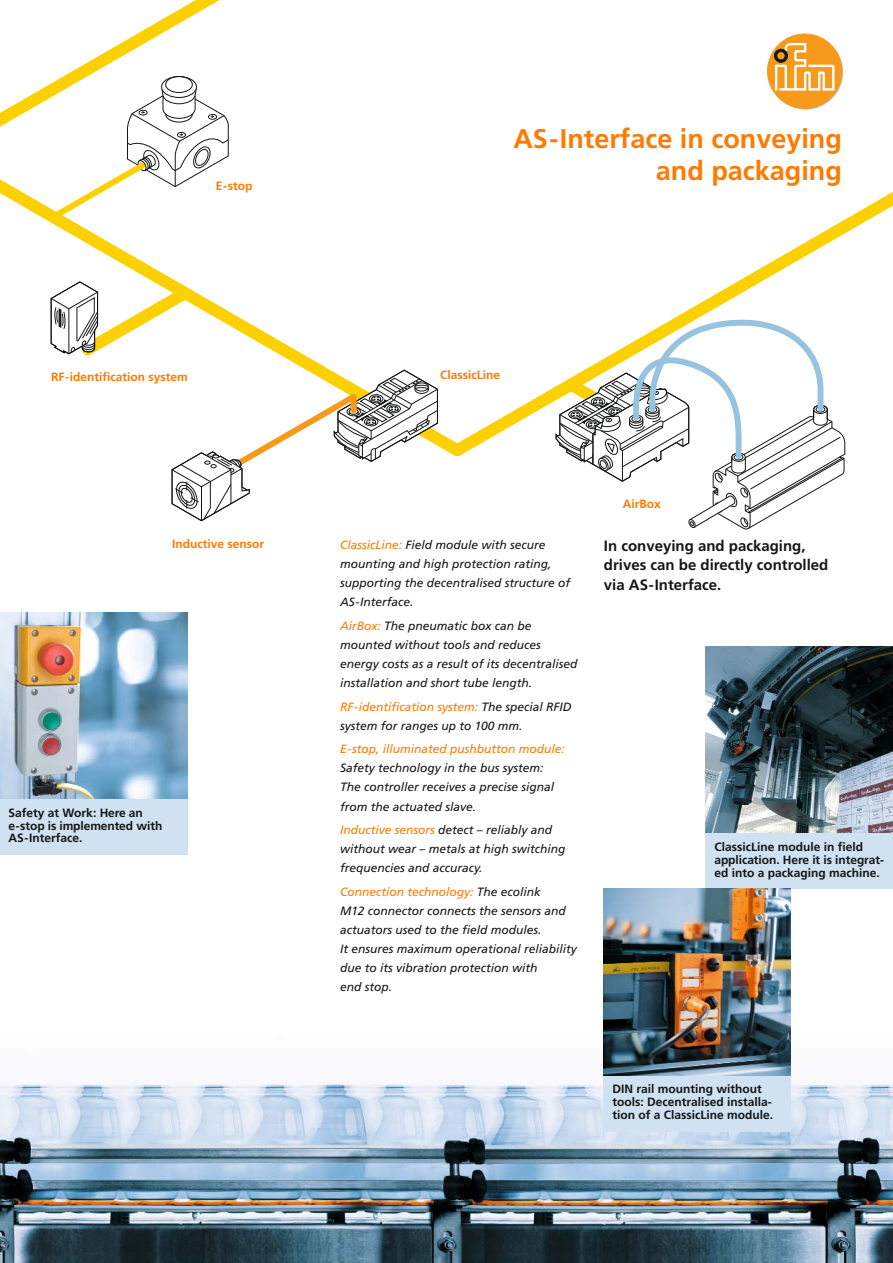
<style>
.page{position:relative;width:893px;height:1263px;background:#fff}
.page>*{position:absolute;margin:0;border:0;box-sizing:border-box;transform-origin:0 0}
.t1{font:700 27px/32px "Frutiger LT Com";color:#ff7a00;text-align:right}
.t2{font:700 15px/19.2px "Frutiger LT Com";color:#151616}
.t3{font:italic 12px/19.2px "Frutiger LT Com";color:#151616}
.t4{font:700 12px/12.8px "Frutiger LT Com";color:#151616}
.t5{font:700 12px "Frutiger LT Com";color:#ff7a00}
.t6{font:italic 12px "Frutiger LT Com";color:#ff7a00}
.s1{color:#ff7a00}
</style>
<div class="page">
<img style="left:0;top:935px;width:893px;height:328px">
<svg style="left:0;top:0;width:441px;height:448px"></svg>
<svg style="left:441px;top:192px;width:452px;height:265px"></svg>
<svg style="left:555px;top:317px;width:290px;height:213px"></svg>
<svg style="left:50px;top:277px;width:388px;height:244px"></svg>
<svg style="left:45px;top:76px;width:184px;height:149px"></svg>
<svg style="left:769px;top:35px;width:74px;height:75px"></svg>
<div style="left:767px;top:34px;width:75px;height:74px;background:#f79a1c;border-radius:50%"></div>
<div style="left:767px;top:34px;width:75px;height:75px;border:1px solid #f79a1c;border-radius:50%"></div>
<svg style="left:774px;top:43px;width:60px;height:48px"></svg>
<div style="left:774px;top:49px;width:14px;height:14px;border:1px solid #151616;border-radius:50%"></div>
<div style="left:777px;top:51px;width:8px;height:9px;border:1px solid #151616;border-radius:50%"></div>
<img style="left:0;top:612px;width:187px;height:187px">
<div style="left:0;top:799px;width:187px;height:56px;background:#d0e1f1"></div>
<img style="left:706px;top:646px;width:187px;height:187px">
<div style="left:706px;top:833px;width:187px;height:56px;background:#d0e1f1"></div>
<img style="left:604px;top:889px;width:187px;height:187px">
<div style="left:604px;top:1076px;width:187px;height:55px;background:#d0e1f1"></div>
<p class="t5" style="left:216px;top:181px;width:38px">E-stop</p>
<p class="t5" style="left:51px;top:372px;width:138px">RF-identification system</p>
<p class="t5" style="left:172px;top:539px;width:94px">Inductive sensor</p>
<p class="t4" style="left:9px;top:807px;width:155px">Safety at Work: Here an e-stop is implemented with<br>AS-Interface.</p>
<h1 class="t1" style="left:513px;top:125px;width:330px">AS-Interface in conveying and packaging</h1>
<p class="t5" style="left:440px;top:370px;width:61px">ClassicLine</p>
<p class="t5" style="left:623px;top:499px;width:40px">AirBox</p>
<p class="t3" style="left:340px;top:536px;width:232px"><span class="s1">ClassicLine:</span> Field module with secure mounting and high protection rating, supporting the decentralised structure of AS-Interface.</p>
<p class="t3" style="left:340px;top:617px;width:239px"><span class="s1">AirBox:</span> The pneumatic box can be mounted without tools and reduces energy costs as a result of its decentralised installation and short tube length.</p>
<p class="t3" style="left:340px;top:698px;width:233px"><span class="s1">RF-identification system:</span> The special RFID system for ranges up to 100 mm.</p>
<p class="t6" style="left:340px;top:744px;width:226px">E-stop, illuminated pushbutton module:</p>
<p class="t3" style="left:340px;top:759px;width:216px">Safety technology in the bus system:<br>The controller receives a precise signal from the actuated slave.</p>
<p class="t3" style="left:340px;top:821px;width:227px"><span class="s1">Inductive sensors</span> detect – reliably and without wear – metals at high switching frequencies and accuracy.</p>
<p class="t3" style="left:340px;top:883px;width:238px"><span class="s1">Connection technology:</span> The ecolink<br>M12 connector connects the sensors and actuators used to the field modules.<br>It ensures maximum operational reliability due to its vibration protection with<br>end stop.</p>
<p class="t2" style="left:604px;top:538px;width:226px">In conveying and packaging, drives can be directly controlled via AS-Interface.</p>
<p class="t4" style="left:714px;top:841px;width:171px">ClassicLine module in field application. Here it is integrat&shy;ed into a packaging machine.</p>
<p class="t4" style="left:612px;top:1084px;width:162px">DIN rail mounting without tools: Decentralised installa&shy;tion of a ClassicLine module.</p>
</div>
